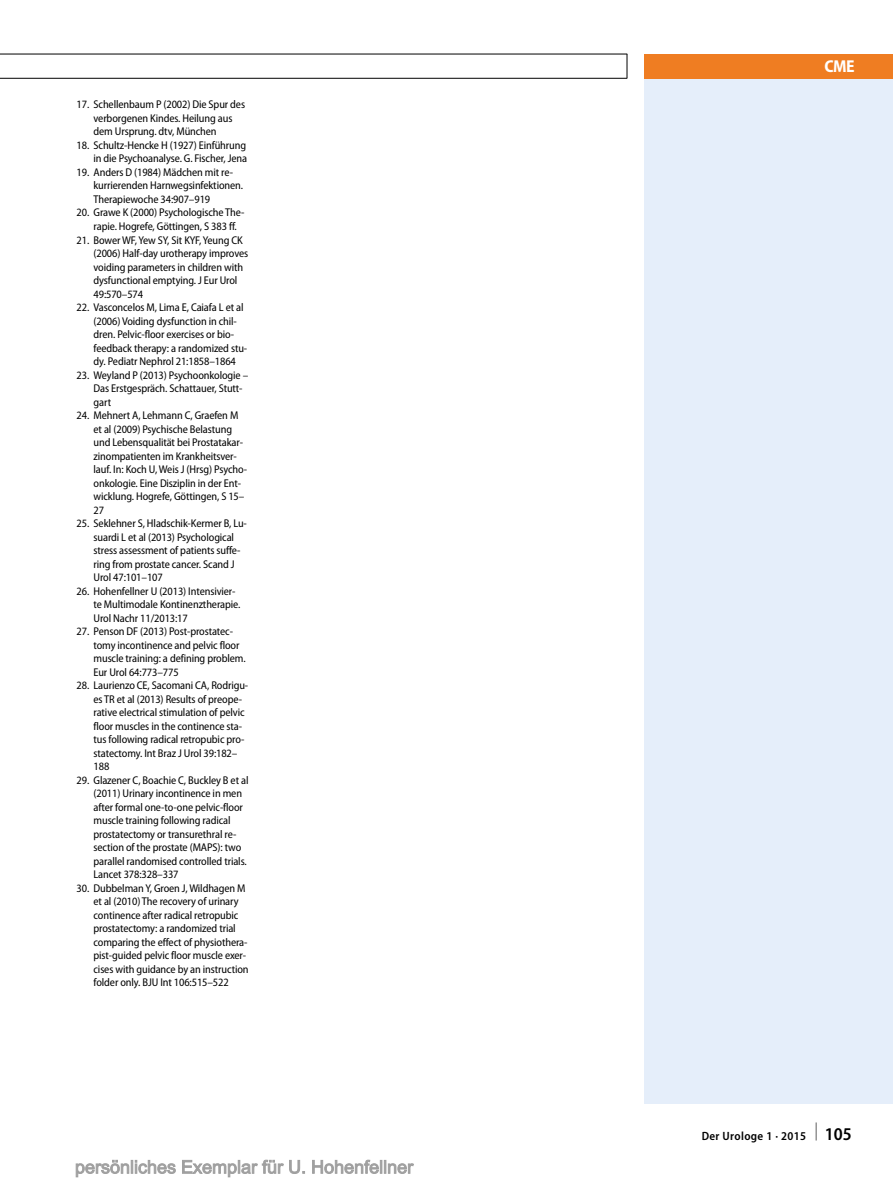
<style>
.page{position:relative;width:893px;height:1187px;background:#fff}
.page>*{position:absolute;margin:0;border:0;box-sizing:border-box;transform-origin:0 0}
.t1{font:700 semi-condensed 17.25px "Myriad Pro";color:#fff}
.t2{font:600 semi-condensed 12px "Myriad Pro";letter-spacing:.03em;color:#000}
.t3{font:semi-condensed 11.25px/13.5px "Myriad Pro";letter-spacing:-.01em;color:#000}
.s1{font-size:18px}
</style>
<div class="page">
<div style="left:644px;top:78px;width:249px;height:1025px;background:#e5eefa"></div>
<div style="left:644px;top:54px;width:249px;height:24px;background:#ef7d22"></div>
<hr style="left:0;top:54px;width:627px;height:1px;background:#000">
<hr style="left:0;top:78px;width:627px;height:1px;background:#000">
<svg style="left:627px;top:54px;width:1px;height:24px"></svg>
<svg style="left:75px;top:1159px;width:339px;height:18px"></svg>
<p class="t3" style="left:94px;top:98px;width:153px;text-indent:-17px">17. Schellenbaum P (2002) Die Spur des verborgenen Kindes. Heilung aus dem Ursprung. dtv, München</p>
<p class="t3" style="left:77px;top:139px;width:172px;text-align:right">18. Schultz-Hencke H (1927) Einführung in die Psychoanalyse. G. Fischer, Jena</p>
<p class="t3" style="left:94px;top:166px;width:151px;text-indent:-17px">19. Anders D (1984) Mädchen mit re&shy;kurrierenden Harnwegsinfektionen.<br>Therapiewoche 34:907–919</p>
<p class="t3" style="left:94px;top:206px;width:152px;text-indent:-17px">20. Grawe K (2000) Psychologische The&shy;rapie. Hogrefe, Göttingen, S 383 ff.</p>
<p class="t3" style="left:94px;top:233px;width:156px;text-indent:-17px">21. Bower WF, Yew SY, Sit KYF, Yeung CK (2006) Half-day urotherapy improves voiding parameters in children with dysfunctional emptying. J Eur Urol<br>49:570–574</p>
<p class="t3" style="left:94px;top:301px;width:155px;text-indent:-17px">22. Vasconcelos M, Lima E, Caiafa L et al (2006) Voiding dysfunction in chil&shy;dren. Pelvic-floor exercises or bio&shy;feedback therapy: a randomized stu&shy;dy. Pediatr Nephrol 21:1858–1864</p>
<p class="t3" style="left:94px;top:368px;width:156px;text-indent:-17px">23. Weyland P (2013) Psychoonkologie –<br>Das Erstgespräch. Schattauer, Stutt&shy;gart</p>
<p class="t3" style="left:94px;top:409px;width:155px;text-indent:-17px">24. Mehnert A, Lehmann C, Graefen M et al (2009) Psychische Belastung und Lebensqualität bei Prostatakar&shy;zinompatienten im Krankheitsver&shy;lauf. In: Koch U, Weis J (Hrsg) Psycho&shy;onkologie. Eine Disziplin in der Ent&shy;wicklung. Hogrefe, Göttingen, S 15–<br>27</p>
<p class="t3" style="left:94px;top:517px;width:155px;text-indent:-17px">25. Seklehner S, Hladschik-Kermer B, Lu&shy;suardi L et al (2013) Psychological stress assessment of patients suffe&shy;ring from prostate cancer. Scand J Urol 47:101–107</p>
<p class="t3" style="left:94px;top:584px;width:148px;text-indent:-17px">26. Hohenfellner U (2013) Intensivier&shy;te Multimodale Kontinenztherapie.<br>Urol Nachr 11/2013:17</p>
<p class="t3" style="left:94px;top:625px;width:154px;text-indent:-17px">27. Penson DF (2013) Post-prostatec&shy;tomy incontinence and pelvic floor muscle training: a defining problem.<br>Eur Urol 64:773–775</p>
<p class="t3" style="left:94px;top:679px;width:156px;text-indent:-17px">28. Laurienzo CE, Sacomani CA, Rodrigu&shy;es TR et al (2013) Results of preope&shy;rative electrical stimulation of pelvic floor muscles in the continence sta&shy;tus following radical retropubic pro&shy;statectomy. Int Braz J Urol 39:182– 188</p>
<p class="t3" style="left:94px;top:773px;width:156px;text-indent:-17px">29. Glazener C, Boachie C, Buckley B et al (2011) Urinary incontinence in men after formal one-to-one pelvic-floor muscle training following radical prostatectomy or transurethral re&shy;section of the prostate (MAPS): two parallel randomised controlled trials.<br>Lancet 378:328–337</p>
<p class="t3" style="left:94px;top:881px;width:157px;text-indent:-17px">30. Dubbelman Y, Groen J, Wildhagen M et al (2010) The recovery of urinary continence after radical retropubic prostatectomy: a randomized trial comparing the effect of physiothera&shy;pist-guided pelvic floor muscle exer&shy;cises with guidance by an instruction folder only. BJU Int 106:515–522</p>
<h1 class="t1" style="left:824px;top:56px;width:32px">CME</h1>
<p class="t2" style="left:702px;top:1129px;width:152px">Der Urologe 1 · 2015 <sup>|</sup> <span class="s1">105</span></p>
</div>
